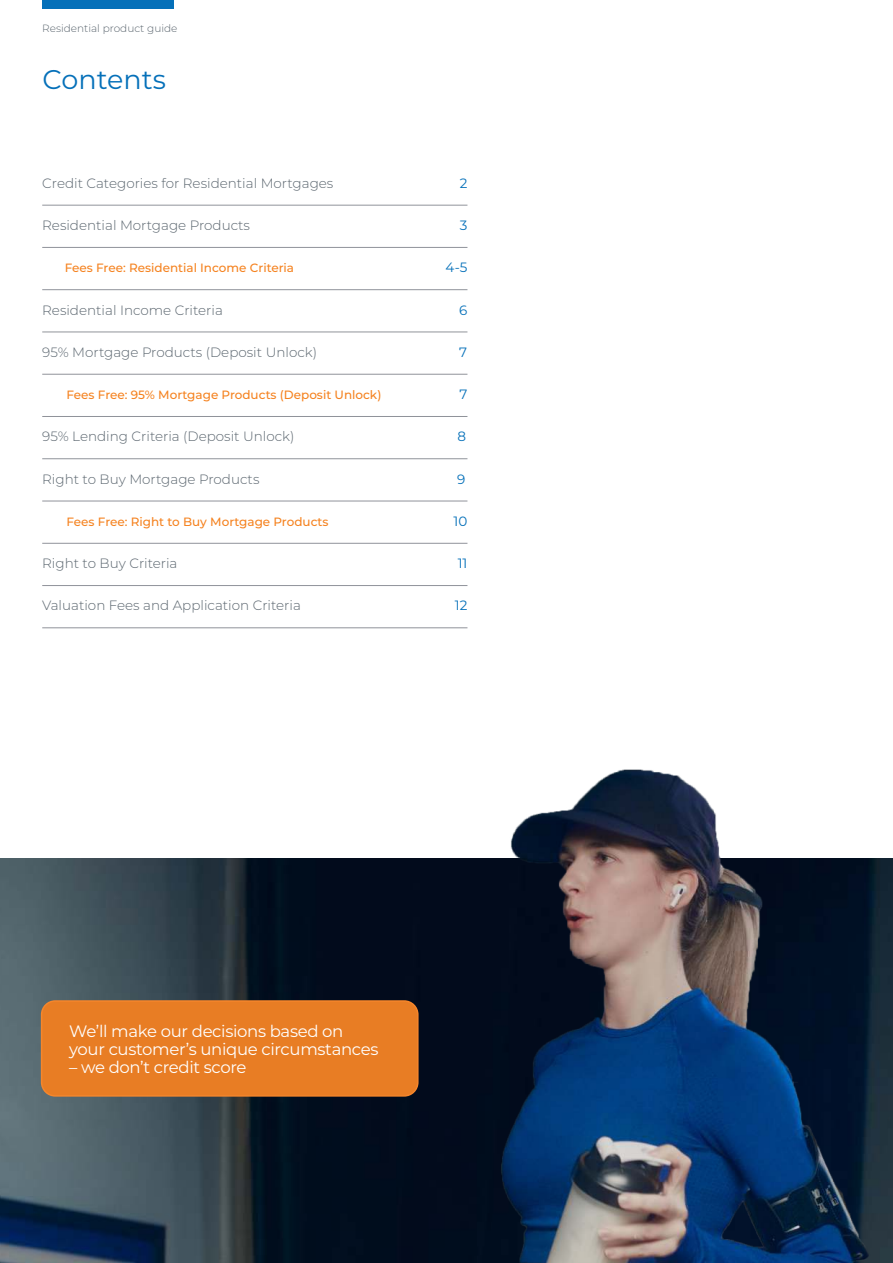
<style>
.page{position:relative;width:893px;height:1263px;background:#fff}
.page>*{position:absolute;margin:0;border:0;box-sizing:border-box;transform-origin:0 0}
.t1{font:27px "Montserrat";color:#0570b9}
.t2{font:16.5px/18px "Montserrat";letter-spacing:-.02em;color:#fff}
.t3{font:300 13.5px "Montserrat";color:#5a656e}
.t4{font:13.5px "Montserrat";color:#0570b9}
.t5{font:500 12px "Montserrat";color:#f5821f}
.t6{font:300 10.5px "Montserrat";color:#5a656e}
</style>
<div class="page">
<img style="left:0;top:858px;width:285px;height:405px">
<hr style="left:42px;top:205px;width:425px;height:1px;background:#90939a">
<hr style="left:42px;top:247px;width:425px;height:1px;background:#90939a">
<hr style="left:42px;top:289px;width:425px;height:1px;background:#90939a">
<hr style="left:42px;top:332px;width:425px;height:1px;background:#90939a">
<hr style="left:42px;top:374px;width:425px;height:1px;background:#90939a">
<hr style="left:42px;top:416px;width:425px;height:1px;background:#90939a">
<hr style="left:42px;top:458px;width:425px;height:1px;background:#90939a">
<hr style="left:42px;top:501px;width:425px;height:1px;background:#90939a">
<hr style="left:42px;top:543px;width:425px;height:1px;background:#90939a">
<hr style="left:42px;top:585px;width:425px;height:1px;background:#90939a">
<hr style="left:42px;top:627px;width:425px;height:1px;background:#90939a">
<div style="left:42px;top:1001px;width:376px;height:95px;background:#e87d24;border-radius:14px"></div>
<div style="left:41px;top:1000px;width:378px;height:97px;border:2px solid #f6862b;border-radius:14px"></div>
<div style="left:42px;top:0;width:132px;height:9px;background:#0570b9"></div>
<img style="left:285px;top:769px;width:608px;height:494px">
<p class="t6" style="left:42px;top:24px;width:137px">Residential product guide</p>
<h1 class="t1" style="left:43px;top:66px;width:125px">Contents</h1>
<p class="t3" style="left:42px;top:176px;width:293px">Credit Categories for Residential Mortgages</p>
<p class="t4" style="left:460px;top:176px;width:9px">2</p>
<p class="t3" style="left:42px;top:219px;width:209px">Residential Mortgage Products</p>
<p class="t4" style="left:460px;top:219px;width:9px">3</p>
<p class="t5" style="left:65px;top:263px;width:231px">Fees Free: Residential Income Criteria</p>
<p class="t4" style="left:446px;top:261px;width:23px">4-5</p>
<p class="t3" style="left:42px;top:303px;width:182px">Residential Income Criteria</p>
<p class="t4" style="left:459px;top:303px;width:10px">6</p>
<p class="t3" style="left:42px;top:345px;width:276px">95% Mortgage Products (Deposit Unlock)</p>
<p class="t4" style="left:459px;top:345px;width:9px">7</p>
<p class="t5" style="left:67px;top:390px;width:316px">Fees Free: 95% Mortgage Products (Deposit Unlock)</p>
<p class="t4" style="left:459px;top:388px;width:9px">7</p>
<p class="t3" style="left:42px;top:430px;width:254px">95% Lending Criteria (Deposit Unlock)</p>
<p class="t4" style="left:457px;top:430px;width:10px">8</p>
<p class="t3" style="left:42px;top:472px;width:219px">Right to Buy Mortgage Products</p>
<p class="t4" style="left:457px;top:472px;width:10px">9</p>
<p class="t5" style="left:67px;top:517px;width:264px">Fees Free: Right to Buy Mortgage Products</p>
<p class="t4" style="left:454px;top:514px;width:15px">10</p>
<p class="t3" style="left:42px;top:557px;width:137px">Right to Buy Criteria</p>
<p class="t4" style="left:458px;top:557px;width:11px">11</p>
<p class="t3" style="left:42px;top:599px;width:260px">Valuation Fees and Application Criteria</p>
<p class="t4" style="left:455px;top:599px;width:14px">12</p>
<p class="t2" style="left:69px;top:1023px;width:311px">We’ll make our decisions based on your customer’s unique circumstances</p>
<p class="t2" style="left:69px;top:1059px;width:179px">– we don’t credit score</p>
</div>
